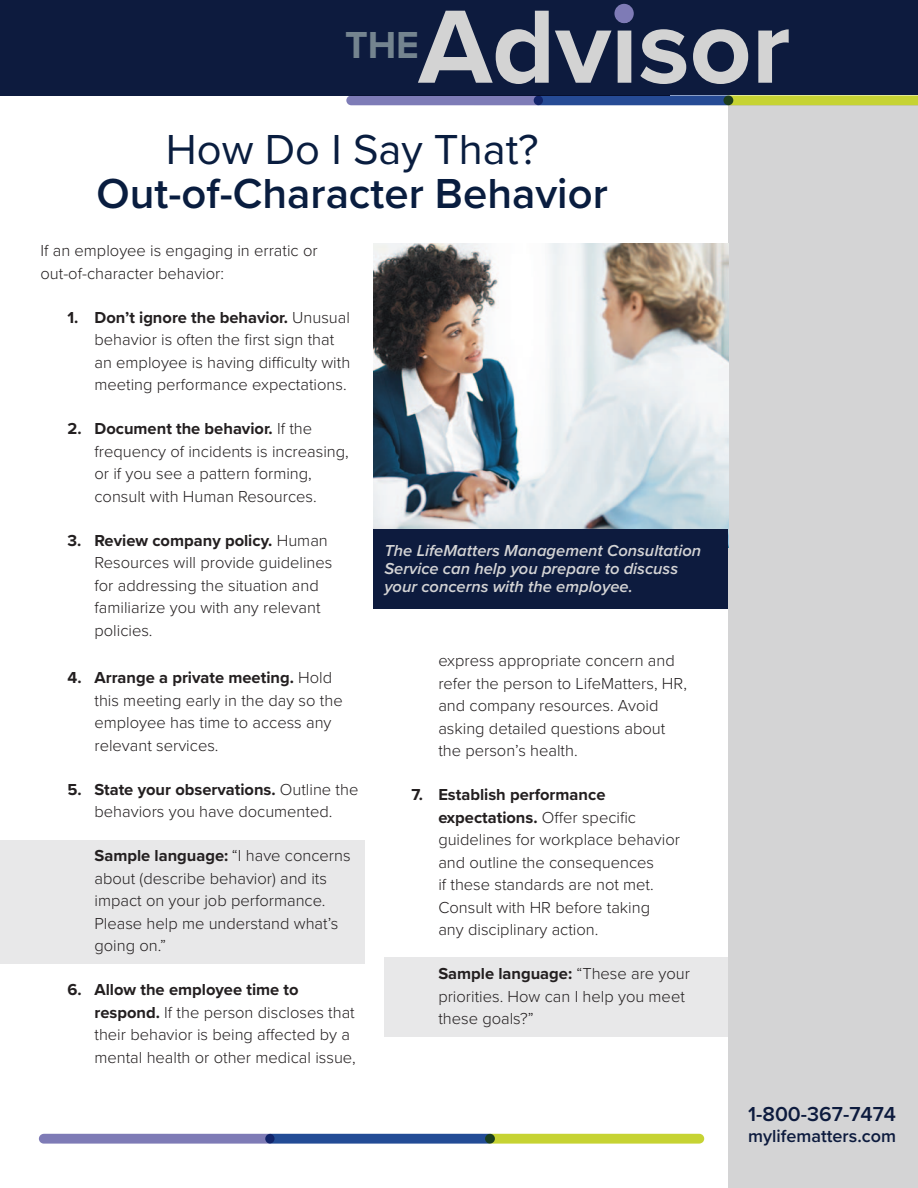
<style>
.page{position:relative;width:918px;height:1188px;background:#fff}
.page>*{position:absolute;margin:0;border:0;box-sizing:border-box;transform-origin:0 0}
.t1{font:700 108px "Proxima Nova";color:#d3d3d3}
.t2{font:600 43.5px "Proxima Nova";color:#091d3f}
.t3{font:43.5px "Proxima Nova";color:#091d3f}
.t4{font:700 39px "Proxima Nova";color:#74848f}
.t5{font:600 21px "Proxima Nova";color:#0d1b3e}
.t6{font:600 18px "Proxima Nova";color:#0d1b3e}
.t7{font:300 16.5px/22.5px "Proxima Nova";color:#231f20}
.t8{font:italic 600 16.5px/18px "Proxima Nova";color:#d4d4d5}
.s1{font-weight:700}
</style>
<div class="page">
<div style="left:384px;top:957px;width:345px;height:80px;background:#e8e8e9"></div>
<div style="left:0;top:840px;width:364px;height:124px;background:#e8e8e9"></div>
<div style="left:728px;top:57px;width:190px;height:1131px;background:#d4d4d5"></div>
<div style="left:0;top:0;width:918px;height:96px;background:#0d1b3e"></div>
<div style="left:614px;top:4px;width:20px;height:19px;background:#7e7bb6;border-radius:50%"></div>
<svg style="left:346px;top:95px;width:572px;height:10px"></svg>
<img style="left:373px;top:243px;width:355px;height:286px">
<div style="left:373px;top:529px;width:355px;height:80px;background:#0d1b3e"></div>
<svg style="left:39px;top:1134px;width:665px;height:10px"></svg>
<p class="t1" style="left:418px;top:-18px;width:374px">Advisor</p>
<p class="t4" style="left:345px;top:22px;width:75px">THE</p>
<p class="t3" style="left:166px;top:131px;width:374px">How Do I Say That?</p>
<p class="t2" style="left:97px;top:178px;width:513px">Out-of-Character Behavior</p>
<p class="t7" style="left:40px;top:241px;width:279px">If an employee is engaging in erratic or out-of-character behavior:</p>
<p class="t7" style="left:94px;top:307px;width:257px;text-indent:-27px"><span class="s1">1. Don’t ignore the behavior.</span> Unusual behavior is often the first sign that an employee is having difficulty with meeting performance expectations.</p>
<p class="t7" style="left:94px;top:419px;width:256px;text-indent:-27px"><span class="s1">2. Document the behavior.</span> If the frequency of incidents is increasing, or if you see a pattern forming, consult with Human Resources.</p>
<p class="t7" style="left:94px;top:531px;width:239px;text-indent:-27px"><span class="s1">3. Review company policy.</span> Human<br>Resources will provide guidelines for addressing the situation and familiarize you with any relevant policies.</p>
<p class="t7" style="left:94px;top:668px;width:250px;text-indent:-27px"><span class="s1">4. Arrange a private meeting.</span> Hold this meeting early in the day so the employee has time to access any relevant services.</p>
<p class="t7" style="left:68px;top:780px;width:292px;text-align:center"><span class="s1">5. State your observations.</span> Outline the behaviors you have documented.</p>
<p class="t7" style="left:94px;top:846px;width:258px"><span class="s1">Sample language:</span> “I have concerns about (describe behavior) and its impact on your job performance.<br>Please help me understand what’s going on.”</p>
<p class="t7" style="left:94px;top:980px;width:263px;text-indent:-27px"><span class="s1">6. Allow the employee time to respond.</span> If the person discloses that their behavior is being affected by a mental health or other medical issue,</p>
<p class="t8" style="left:384px;top:542px;width:318px">The LifeMatters Management Consultation<br>Service can help you prepare to discuss your concerns with the employee.</p>
<p class="t7" style="left:438px;top:651px;width:250px">express appropriate concern and refer the person to LifeMatters, HR, and company resources. Avoid asking detailed questions about the person’s health.</p>
<p class="t7" style="left:438px;top:785px;width:243px;text-indent:-27px"><span class="s1">7. Establish performance expectations.</span> Offer specific guidelines for workplace behavior and outline the consequences<br>if these standards are not met.<br>Consult with HR before taking<br>any disciplinary action.</p>
<p class="t7" style="left:438px;top:964px;width:253px"><span class="s1">Sample language:</span> “These are your priorities. How can I help you meet these goals?”</p>
<p class="t5" style="left:748px;top:1107px;width:149px">1-800-367-7474</p>
<p class="t6" style="left:748px;top:1130px;width:149px">mylifematters.com</p>
</div>
